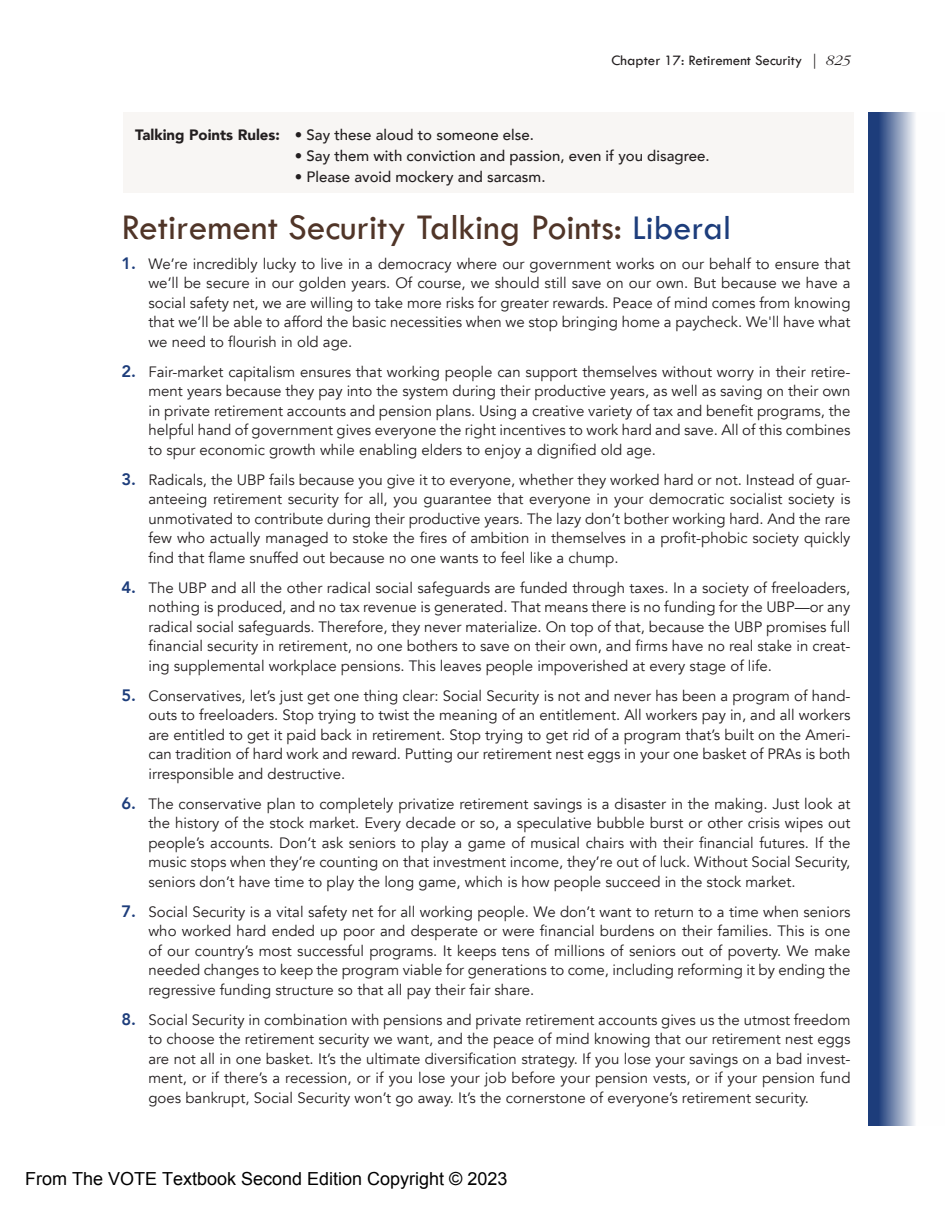
<style>
.page{position:relative;width:945px;height:1215px;background:#fff}
.page>*{position:absolute;margin:0;border:0;box-sizing:border-box;transform-origin:0 0}
.t1{font:37.5px "Tw Cen";color:#503528}
.t2{font:18px "Arial";color:#000}
.t3{font:15px/19.5px "Avenir";color:#231f20;text-align:justify}
.t4{font:500 15px "Avenir";color:#231f20}
.t5{font:15px "Tw Cen";color:#231f20}
.s1{font-family:"ITC Garamond Std";font-weight:300;font-style:italic}
.s2{font-weight:900}
.s3{font-size:36px;color:#1d3d7b}
.s4{font-weight:800;font-size:16.5px;color:#1d3d7b}
</style>
<div class="page">
<svg style="left:868px;top:112px;width:47px;height:1014px;background:#7084ab"></svg>
<div style="left:123px;top:112px;width:730px;height:82px;background:#f8f6f4"></div>
<p class="t5" style="left:612px;top:51px;width:240px">Chapter 17: Retirement Security <span class="s1">| 825</span></p>
<p class="t4" style="left:135px;top:121px;width:400px"><span class="s2">Talking Points Rules:</span> • Say these aloud to someone else.</p>
<p class="t4" style="left:295px;top:142px;width:416px">• Say them with conviction and passion, even if you disagree.</p>
<p class="t4" style="left:295px;top:163px;width:252px">• Please avoid mockery and sarcasm.</p>
<h1 class="t1" style="left:122px;top:204px;width:611px">Retirement Security Talking Points: <span class="s3">Liberal</span></h1>
<p class="t3" style="left:148px;top:254px;width:704px;text-indent:-27px"><span class="s4">1.</span> We’re incredibly lucky to live in a democracy where our government works on our behalf to ensure that we’ll be secure in our golden years. Of course, we should still save on our own. But because we have a social safety net, we are willing to take more risks for greater rewards. Peace of mind comes from knowing that we’ll be able to afford the basic necessities when we stop bringing home a paycheck. We'll have what we need to flourish in old age.</p>
<p class="t3" style="left:148px;top:362px;width:704px;text-indent:-27px"><span class="s4">2.</span> Fair-market capitalism ensures that working people can support themselves without worry in their retire&shy;ment years because they pay into the system during their productive years, as well as saving on their own in private retirement accounts and pension plans. Using a creative variety of tax and benefit programs, the helpful hand of government gives everyone the right incentives to work hard and save. All of this combines to spur economic growth while enabling elders to enjoy a dignified old age.</p>
<p class="t3" style="left:148px;top:470px;width:704px;text-indent:-27px"><span class="s4">3.</span> Radicals, the UBP fails because you give it to everyone, whether they worked hard or not. Instead of guar&shy;anteeing retirement security for all, you guarantee that everyone in your democratic socialist society is unmotivated to contribute during their productive years. The lazy don’t bother working hard. And the rare few who actually managed to stoke the fires of ambition in themselves in a profit-phobic society quickly find that flame snuffed out because no one wants to feel like a chump.</p>
<p class="t3" style="left:148px;top:578px;width:704px;text-indent:-27px"><span class="s4">4.</span> The UBP and all the other radical social safeguards are funded through taxes. In a society of freeloaders, nothing is produced, and no tax revenue is generated. That means there is no funding for the UBP—or any radical social safeguards. Therefore, they never materialize. On top of that, because the UBP promises full financial security in retirement, no one bothers to save on their own, and firms have no real stake in creat&shy;ing supplemental workplace pensions. This leaves people impoverished at every stage of life.</p>
<p class="t3" style="left:148px;top:686px;width:704px;text-indent:-27px"><span class="s4">5.</span> Conservatives, let’s just get one thing clear: Social Security is not and never has been a program of hand&shy;outs to freeloaders. Stop trying to twist the meaning of an entitlement. All workers pay in, and all workers are entitled to get it paid back in retirement. Stop trying to get rid of a program that’s built on the Ameri&shy;can tradition of hard work and reward. Putting our retirement nest eggs in your one basket of PRAs is both irresponsible and destructive.</p>
<p class="t3" style="left:148px;top:794px;width:704px;text-indent:-27px"><span class="s4">6.</span> The conservative plan to completely privatize retirement savings is a disaster in the making. Just look at the history of the stock market. Every decade or so, a speculative bubble burst or other crisis wipes out people’s accounts. Don’t ask seniors to play a game of musical chairs with their financial futures. If the music stops when they’re counting on that investment income, they’re out of luck. Without Social Security, seniors don’t have time to play the long game, which is how people succeed in the stock market.</p>
<p class="t3" style="left:148px;top:902px;width:704px;text-indent:-27px"><span class="s4">7.</span> Social Security is a vital safety net for all working people. We don’t want to return to a time when seniors who worked hard ended up poor and desperate or were financial burdens on their families. This is one of our country’s most successful programs. It keeps tens of millions of seniors out of poverty. We make needed changes to keep the program viable for generations to come, including reforming it by ending the regressive funding structure so that all pay their fair share.</p>
<p class="t3" style="left:148px;top:1010px;width:704px;text-indent:-27px"><span class="s4">8.</span> Social Security in combination with pensions and private retirement accounts gives us the utmost freedom to choose the retirement security we want, and the peace of mind knowing that our retirement nest eggs are not all in one basket. It’s the ultimate diversification strategy. If you lose your savings on a bad invest&shy;ment, or if there’s a recession, or if you lose your job before your pension vests, or if your pension fund goes bankrupt, Social Security won’t go away. It’s the cornerstone of everyone’s retirement security.</p>
<p class="t2" style="left:25px;top:1166px;width:484px">From The VOTE Textbook Second Edition Copyright © 2023</p>
</div>
